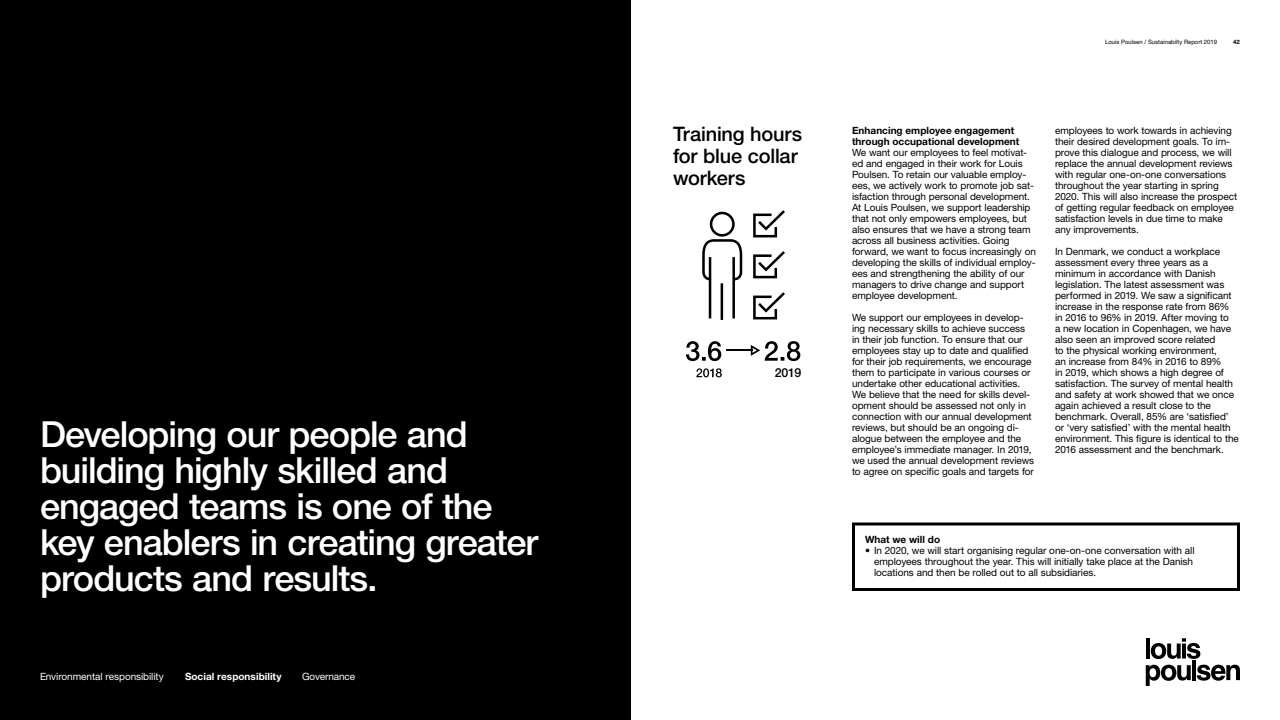
<style>
.page{position:relative;width:1280px;height:720px;background:#fff}
.page>*{position:absolute;margin:0;border:0;box-sizing:border-box;transform-origin:0 0}
.t1{font:500 36px/36px "Helvetica Neue LT Std";letter-spacing:-.03em;color:#fff}
.t2{font:500 20px/22px "Helvetica Neue LT Std";letter-spacing:-.01em;color:#000}
.t3{font:500 12.4px "Helvetica Neue LT Std";color:#000}
.t4{font:10px/11px "Helvetica Neue LT Std";letter-spacing:-.005em;color:#000}
.t5{font:700 10px/11px "Helvetica Neue LT Std";letter-spacing:.005em;color:#000}
.t6{font:10px "Helvetica Neue LT Std";letter-spacing:-.005em;color:#fff}
.t7{font:700 10px "Helvetica Neue LT Std";letter-spacing:.005em;color:#fff}
.t8{font:6px "Helvetica Neue LT Std";color:#000}
.t9{font:700 6px "Helvetica Neue LT Std";color:#000}
</style>
<div class="page">
<hr style="left:1146px;top:638px;width:4px;height:20px;background:#000">
<svg style="left:1151px;top:638px;width:49px;height:21px"></svg>
<svg style="left:1146px;top:665px;width:45px;height:21px"></svg>
<hr style="left:1192px;top:660px;width:4px;height:20px;background:#000">
<svg style="left:1197px;top:665px;width:43px;height:16px"></svg>
<div style="left:0;top:0;width:631px;height:720px;background:#000"></div>
<div style="left:852px;top:522px;width:388px;height:69px;border:3px solid #000"></div>
<svg style="left:686px;top:341px;width:35px;height:20px"></svg>
<svg style="left:696px;top:368px;width:26px;height:9px"></svg>
<hr style="left:726px;top:349px;width:26px;height:2px;background:#000">
<svg style="left:751px;top:341px;width:49px;height:20px"></svg>
<svg style="left:702px;top:210px;width:83px;height:110px"></svg>
<h1 class="t1" style="left:40px;top:416px;width:429px">Developing our people and</h1>
<h1 class="t1" style="left:40px;top:452px;width:500px">building highly skilled and engaged teams is one of the key enablers in creating greater products and results.</h1>
<p class="t6" style="left:40px;top:670px;width:125px">Environmental responsibility</p>
<p class="t7" style="left:185px;top:670px;width:98px">Social responsibility</p>
<p class="t6" style="left:302px;top:670px;width:55px">Governance</p>
<h2 class="t2" style="left:673px;top:123px;width:131px">Training hours for blue collar workers</h2>
<p class="t3" style="left:775px;top:365px;width:28px">2019</p>
<p class="t8" style="left:1105px;top:39px;width:114px">Louis Poulsen / Sustainabilty Report 2019</p>
<p class="t9" style="left:1233px;top:38px;width:8px">42</p>
<p class="t5" style="left:852px;top:124px;width:169px">Enhancing employee engagement through occupational development</p>
<p class="t4" style="left:852px;top:147px;width:186px">We want our employees to feel motivat&shy;ed and engaged in their work for Louis Poulsen. To retain our valuable employ&shy;ees, we actively work to promote job sat&shy;isfaction through personal development.<br>At Louis Poulsen, we support leadership that not only empowers employees, but also ensures that we have a strong team across all business activities. Going forward, we want to focus increasingly on developing the skills of individual employ&shy;ees and strengthening the ability of our managers to drive change and support employee development.</p>
<p class="t4" style="left:852px;top:312px;width:184px">We support our employees in develop&shy;ing necessary skills to achieve success in their job function. To ensure that our employees stay up to date and qualified for their job requirements, we encourage them to participate in various courses or undertake other educational activities.<br>We believe that the need for skills devel&shy;opment should be assessed not only in connection with our annual development reviews, but should be an ongoing di&shy;alogue between the employee and the employee’s immediate manager. In 2019, we used the annual development reviews to agree on specific goals and targets for</p>
<p class="t4" style="left:1055px;top:125px;width:184px">employees to work towards in achieving their desired development goals. To im&shy;prove this dialogue and process, we will replace the annual development reviews with regular one-on-one conversations throughout the year starting in spring 2020. This will also increase the prospect of getting regular feedback on employee satisfaction levels in due time to make any improvements.</p>
<p class="t4" style="left:1055px;top:246px;width:185px">In Denmark, we conduct a workplace assessment every three years as a minimum in accordance with Danish legislation. The latest assessment was performed in 2019. We saw a significant increase in the response rate from 86% in 2016 to 96% in 2019. After moving to<br>a new location in Copenhagen, we have also seen an improved score related<br>to the physical working environment,<br>an increase from 84% in 2016 to 89%<br>in 2019, which shows a high degree of satisfaction. The survey of mental health and safety at work showed that we once again achieved a result close to the benchmark. Overall, 85% are ‘satisfied’ or ‘very satisfied’ with the mental health environment. This figure is identical to the</p>
<p class="t4" style="left:1055px;top:444px;width:170px">2016 assessment and the benchmark.</p>
<p class="t5" style="left:865px;top:533px;width:77px">What we will do</p>
<p class="t4" style="left:874px;top:544px;width:322px;text-indent:-9px">• In 2020, we will start organising regular one-on-one conversation with all employees throughout the year. This will initially take place at the Danish locations and then be rolled out to all subsidiaries.</p>
</div>
